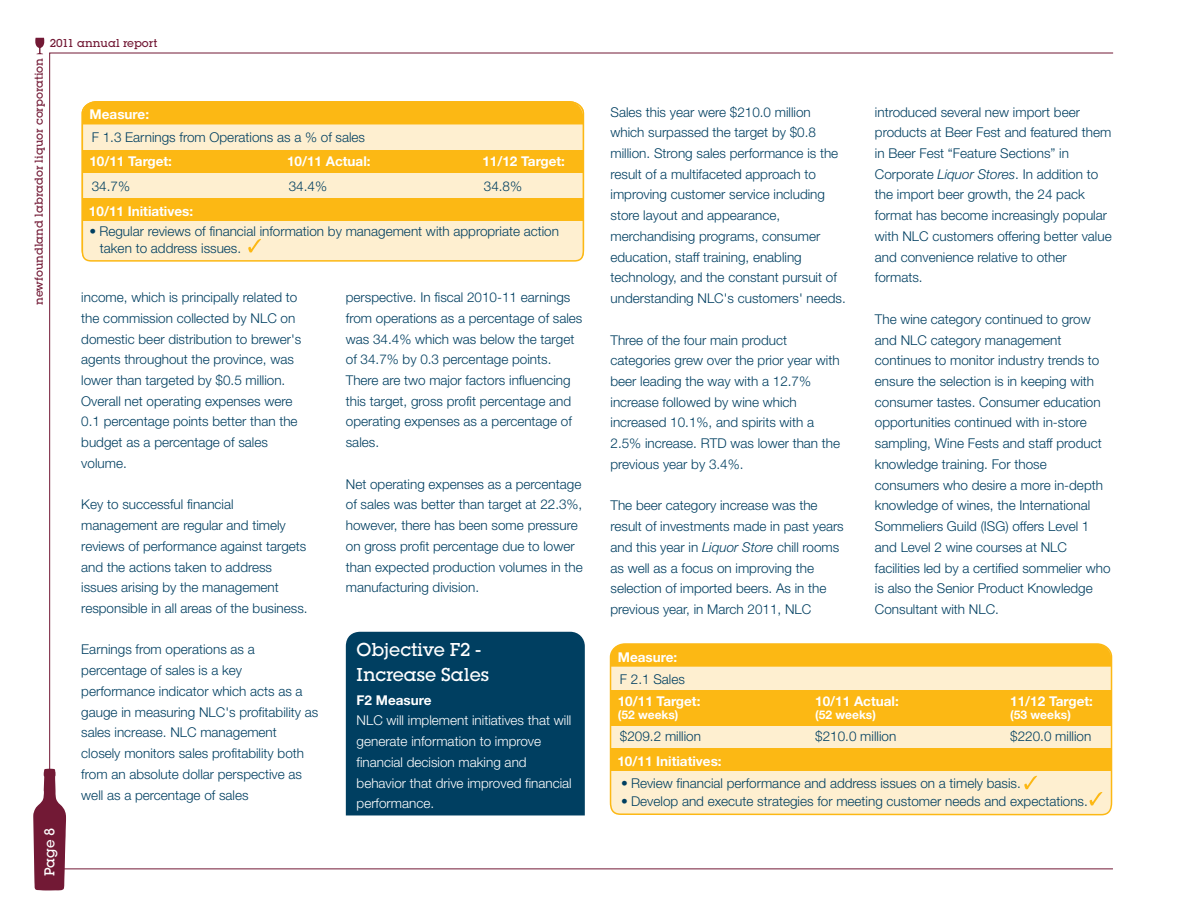
<style>
.page{position:relative;width:1188px;height:918px;background:#fff}
.page>*{position:absolute;margin:0;border:0;box-sizing:border-box;transform-origin:0 0}
.t1{font:500 19.5px "Lubalin Gra Itc TEE";letter-spacing:-2.665em;color:#fff}
.t2{font:500 19.5px "Lubalin Gra Itc TEE";letter-spacing:-2.725em;color:#fff}
.t3{font:500 15px "Lubalin Gra Itc TEE";letter-spacing:-3.075em;color:#fff}
.t4{font:300 13.5px/20.7px "Helvetica Neue";color:#003f61}
.t5{font:300 13.5px/20.7px "Helvetica Neue";color:#fff}
.t6{font:700 13.5px "Helvetica Neue";color:#fff}
.t7{font:500 12px "Lubalin Gra Itc TEE";letter-spacing:-2.88em;color:#721935}
.t8{font:700 12px "Helvetica Neue";color:#fff}
.s1{font-style:italic}
</style>
<div class="page">
<div style="left:346px;top:632px;width:239px;height:183px;background:#003f61"></div>
<svg style="left:35px;top:38px;width:10px;height:16px"></svg>
<svg style="left:33px;top:769px;width:33px;height:121px"></svg>
<div style="left:81px;top:101px;width:504px;height:161px;background:#feefd0"></div>
<div style="left:82px;top:102px;width:501px;height:22px;background:#fcb814"></div>
<div style="left:82px;top:150px;width:501px;height:22px;background:#fcb814"></div>
<div style="left:82px;top:198px;width:501px;height:23px;background:#fcb814"></div>
<svg style="left:248px;top:239px;width:13px;height:13px"></svg>
<div style="left:609px;top:643px;width:504px;height:173px;background:#feefd0"></div>
<div style="left:611px;top:644px;width:500px;height:23px;background:#fcb814"></div>
<div style="left:611px;top:690px;width:500px;height:35px;background:#fcb814"></div>
<div style="left:611px;top:748px;width:500px;height:23px;background:#fcb814"></div>
<svg style="left:1024px;top:776px;width:13px;height:13px"></svg>
<svg style="left:1089px;top:792px;width:13px;height:13px"></svg>
<p class="t7" style="left:50px;top:38px;width:135px">2011annualreport</p>
<p class="t7" style="left:34px;top:305px;width:287px;rotate:-90deg">newfoundlandlabradorliquorcorporation</p>
<p class="t3" style="left:43px;top:876px;width:91px;rotate:-90deg">Page8</p>
<p class="t6" style="left:90px;top:106px;width:61px">Measure:</p>
<p class="t4" style="left:92px;top:127px;width:275px">F 1.3 Earnings from Operations as a % of sales</p>
<p class="t6" style="left:287px;top:152px;width:85px">10/11 Actual:</p>
<p class="t6" style="left:482px;top:153px;width:84px">11/12 Target:</p>
<p class="t6" style="left:89px;top:153px;width:84px">10/11 Target:</p>
<p class="t4" style="left:92px;top:175px;width:40px">34.7%</p>
<p class="t4" style="left:289px;top:175px;width:40px">34.4%</p>
<p class="t4" style="left:484px;top:175px;width:40px">34.8%</p>
<p class="t6" style="left:315px;top:152px;width:9px">0</p>
<p class="t4" style="left:99px;top:175px;width:20px">5 0</p>
<p class="t4" style="left:296px;top:175px;width:20px">5 6</p>
<p class="t4" style="left:503px;top:175px;width:9px">7</p>
<p class="t6" style="left:89px;top:203px;width:106px">10/11 Initiatives:</p>
<p class="t4" style="left:100px;top:222px;width:461px;line-height:17.5px;text-indent:-10px">• Regular reviews of financial information by management with appropriate action taken to address issues.</p>
<p class="t4" style="left:81px;top:287px;width:222px">income, which is principally related to the commission collected by NLC on domestic beer distribution to brewer's agents throughout the province, was lower than targeted by $0.5 million.<br>Overall net operating expenses were 0.1 percentage points better than the budget as a percentage of sales volume.</p>
<p class="t4" style="left:81px;top:494px;width:228px">Key to successful financial management are regular and timely reviews of performance against targets and the actions taken to address issues arising by the management responsible in all areas of the business.</p>
<p class="t4" style="left:81px;top:639px;width:239px">Earnings from operations as a percentage of sales is a key performance indicator which acts as a gauge in measuring NLC's profitability as sales increase. NLC management closely monitors sales profitability both from an absolute dollar perspective as well as a percentage of sales</p>
<p class="t4" style="left:346px;top:287px;width:238px">perspective. In fiscal 2010-11 earnings from operations as a percentage of sales was 34.4% which was below the target of 34.7% by 0.3 percentage points.<br>There are two major factors influencing this target, gross profit percentage and operating expenses as a percentage of sales.</p>
<p class="t4" style="left:346px;top:473px;width:239px">Net operating expenses as a percentage of sales was better than target at 22.3%, however, there has been some pressure on gross profit percentage due to lower than expected production volumes in the manufacturing division.</p>
<h1 class="t2" style="left:357px;top:642px;width:169px">Obj ectiveF2-</h1>
<p class="t6" style="left:357px;top:691px;width:77px">F2 Measure</p>
<h1 class="t1" style="left:357px;top:667px;width:181px">IncreaseSales</h1>
<p class="t5" style="left:357px;top:710px;width:217px">NLC will implement initiatives that will generate information to improve financial decision making and behavior that drive improved financial performance.</p>
<p class="t4" style="left:611px;top:101px;width:237px">Sales this year were $210.0 million which surpassed the target by $0.8 million. Strong sales performance is the result of a multifaceted approach to improving customer service including store layout and appearance, merchandising programs, consumer education, staff training, enabling technology, and the constant pursuit of understanding NLC's customers' needs.</p>
<p class="t4" style="left:611px;top:329px;width:231px">Three of the four main product categories grew over the prior year with beer leading the way with a 12.7% increase followed by wine which increased 10.1%, and spirits with a<br>2.5% increase. RTD was lower than the previous year by 3.4%.</p>
<p class="t4" style="left:611px;top:495px;width:235px">The beer category increase was the result of investments made in past years and this year in <span class="s1">Liquor Store</span> chill rooms as well as a focus on improving the selection of imported beers. As in the previous year, in March 2011, NLC</p>
<p class="t6" style="left:618px;top:648px;width:61px">Measure:</p>
<p class="t4" style="left:620px;top:669px;width:67px">F 2.1 Sales</p>
<p class="t4" style="left:875px;top:101px;width:238px">introduced several new import beer products at Beer Fest and featured them in Beer Fest “Feature Sections” in Corporate <span class="s1">Liquor Stores</span>. In addition to the import beer growth, the 24 pack format has become increasingly popular with NLC customers offering better value and convenience relative to other formats.</p>
<p class="t4" style="left:875px;top:308px;width:237px">The wine category continued to grow and NLC category management continues to monitor industry trends to ensure the selection is in keeping with consumer tastes. Consumer education opportunities continued with in-store sampling, Wine Fests and staff product knowledge training. For those consumers who desire a more in-depth knowledge of wines, the International Sommeliers Guild (ISG) offers Level 1 and Level 2 wine courses at NLC facilities led by a certified sommelier who is also the Senior Product Knowledge Consultant with NLC.</p>
<p class="t6" style="left:618px;top:693px;width:84px">10/11 Target:</p>
<p class="t8" style="left:618px;top:707px;width:62px">(52 weeks)</p>
<p class="t4" style="left:620px;top:726px;width:83px">$209.2 million</p>
<p class="t4" style="left:815px;top:726px;width:83px">$210.0 million</p>
<p class="t4" style="left:1010px;top:726px;width:83px">$220.0 million</p>
<p class="t6" style="left:1010px;top:693px;width:84px">11/12 Target:</p>
<p class="t8" style="left:1010px;top:707px;width:62px">(53 weeks)</p>
<p class="t6" style="left:815px;top:693px;width:85px">10/11 Actual:</p>
<p class="t8" style="left:815px;top:707px;width:62px">(52 weeks)</p>
<p class="t6" style="left:617px;top:753px;width:106px">10/11 Initiatives:</p>
<p class="t4" style="left:621px;top:773px;width:401px">• Review financial performance and address issues on a timely basis.</p>
<p class="t4" style="left:621px;top:790px;width:468px">• Develop and execute strategies for meeting customer needs and expectations.</p>
</div>
